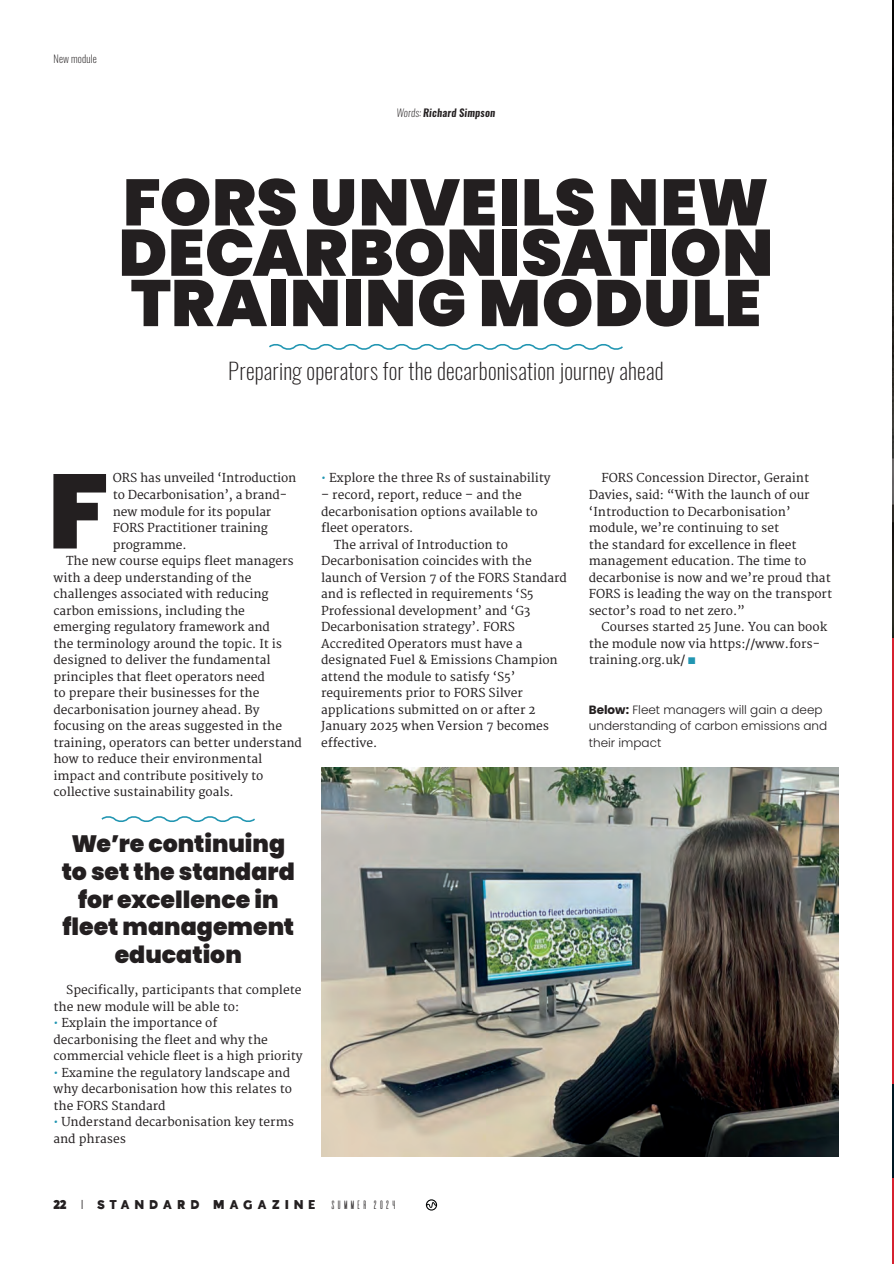
<style>
.page{position:relative;width:894px;height:1264px;background:#fff}
.page>*{position:absolute;margin:0;border:0;box-sizing:border-box;transform-origin:0 0}
.t1{font:900 105.15px "Poppins";color:#231f20}
.t2{font:900 65.4px/50.2px "Poppins";letter-spacing:.01em;color:#231f20;text-align:justify}
.t3{font:900 23.7px/27.6px "Poppins";color:#231f20;text-align:center}
.t4{font:200 22.5px "Oswald";letter-spacing:.005em;color:#231f20}
.t5{font:12px/16.5px "Merriweather";color:#231f20}
.t6{font:300 12px/16.5px "Poppins";color:#231f20}
.t7{font:italic 600 10.5px "Oswald";letter-spacing:.02em;color:#231f20}
.t8{font:10.5px "Indigo";letter-spacing:.555em;color:#231f20}
.t9{font:10.5px "De Valencia";color:#231f20}
.t10{font:200 10.5px "Oswald";letter-spacing:.02em;color:#231f20}
.s1{font-weight:200}
.s2{color:#2296b2}
.s3{font-family:"Alata";color:#2296b2}
.s4{font-weight:700}
</style>
<div class="page">
<svg style="left:426px;top:1199px;width:11px;height:11px"></svg>
<svg style="left:269px;top:344px;width:354px;height:6px"></svg>
<svg style="left:101px;top:816px;width:154px;height:6px"></svg>
<hr style="left:892px;top:595px;width:2px;height:669px;background:#d62130">
<img style="left:892px;top:1px;width:2px;height:636px">
<hr style="left:892px;top:1084px;width:2px;height:93px;background:#011622">
<img style="left:321px;top:767px;width:517px;height:389px">
<p class="t10" style="left:53px;top:51px;width:45px">New module</p>
<p class="t7" style="left:396px;top:106px;width:100px"><span class="s1">Words:</span> Richard Simpson</p>
<h2 class="t2" style="left:119px;top:178px;width:656px">FORS UNVEILS NEW DECARBONISATION TRAINING MODULE</h2>
<h3 class="t4" style="left:228px;top:356px;width:437px">Preparing operators for the decarbonisation journey ahead</h3>
<h1 class="t1" style="left:48px;top:451px;width:62px">F</h1>
<p class="t5" style="left:113px;top:470px;width:185px">ORS has unveiled ‘Introduction</p>
<p class="t5" style="left:113px;top:487px;width:176px">to Decarbonisation’, a brand-</p>
<p class="t5" style="left:113px;top:503px;width:160px">new module for its popular</p>
<p class="t5" style="left:113px;top:520px;width:157px">FORS Practitioner training</p>
<p class="t5" style="left:113px;top:536px;width:75px">programme.</p>
<p class="t5" style="left:66px;top:553px;width:229px">The new course equips fleet managers</p>
<p class="t5" style="left:53px;top:569px;width:199px">with a deep understanding of the</p>
<p class="t5" style="left:53px;top:586px;width:217px">challenges associated with reducing</p>
<p class="t5" style="left:53px;top:602px;width:193px">carbon emissions, including the</p>
<p class="t5" style="left:53px;top:619px;width:218px">emerging regulatory framework and</p>
<p class="t5" style="left:53px;top:635px;width:230px">the terminology around the topic. It is</p>
<p class="t5" style="left:53px;top:652px;width:219px">designed to deliver the fundamental</p>
<p class="t5" style="left:53px;top:668px;width:213px">principles that fleet operators need</p>
<p class="t5" style="left:53px;top:685px;width:208px">to prepare their businesses for the</p>
<p class="t5" style="left:53px;top:701px;width:208px">decarbonisation journey ahead. By</p>
<p class="t5" style="left:53px;top:718px;width:230px">focusing on the areas suggested in the</p>
<p class="t5" style="left:53px;top:734px;width:250px">training, operators can better understand</p>
<p class="t5" style="left:53px;top:751px;width:210px">how to reduce their environmental</p>
<p class="t5" style="left:53px;top:767px;width:211px">impact and contribute positively to</p>
<p class="t5" style="left:53px;top:784px;width:182px">collective sustainability goals.</p>
<h3 class="t3" style="left:62px;top:830px;width:234px">We’re continuing to set the standard for excellence in fleet management education</h3>
<p class="t5" style="left:53px;top:982px;width:250px;text-indent:13px">Specifically, participants that complete the new module will be able to:</p>
<p class="t5" style="left:53px;top:1015px;width:251px"><span class="s2">•</span> Explain the importance of decarbonising the fleet and why the commercial vehicle fleet is a high priority</p>
<p class="t5" style="left:53px;top:1064px;width:240px"><span class="s2">•</span> Examine the regulatory landscape and why decarbonisation how this relates to the FORS Standard</p>
<p class="t5" style="left:53px;top:1114px;width:242px"><span class="s2">•</span> Understand decarbonisation key terms and phrases</p>
<p class="t5" style="left:321px;top:470px;width:231px"><span class="s2">•</span> Explore the three Rs of sustainability</p>
<p class="t5" style="left:321px;top:487px;width:202px">– record, report, reduce – and the</p>
<p class="t5" style="left:321px;top:503px;width:218px">decarbonisation options available to</p>
<p class="t5" style="left:321px;top:520px;width:94px">fleet operators.</p>
<p class="t5" style="left:334px;top:536px;width:176px">The arrival of Introduction to</p>
<p class="t5" style="left:321px;top:553px;width:212px">Decarbonisation coincides with the</p>
<p class="t5" style="left:321px;top:569px;width:247px">launch of Version 7 of the FORS Standard</p>
<p class="t5" style="left:321px;top:586px;width:214px">and is reflected in requirements ‘S5</p>
<p class="t5" style="left:321px;top:602px;width:211px">Professional development’ and ‘G3</p>
<p class="t5" style="left:321px;top:619px;width:195px">Decarbonisation strategy’. FORS</p>
<p class="t5" style="left:321px;top:635px;width:203px">Accredited Operators must have a</p>
<p class="t5" style="left:321px;top:652px;width:238px">designated Fuel &amp; Emissions Champion</p>
<p class="t5" style="left:321px;top:668px;width:196px">attend the module to satisfy ‘S5’</p>
<p class="t5" style="left:321px;top:685px;width:203px">requirements prior to FORS Silver</p>
<p class="t5" style="left:321px;top:701px;width:216px">applications submitted on or after 2</p>
<p class="t5" style="left:321px;top:718px;width:229px">January 2025 when Version 7 becomes</p>
<p class="t5" style="left:321px;top:734px;width:58px">effective.</p>
<p class="t8" style="left:53px;top:1197px;width:147px">22 | STANDARD</p>
<p class="t8" style="left:214px;top:1197px;width:103px">MAGAZINE</p>
<p class="t9" style="left:330px;top:1199px;width:69px">SUMMER 2024</p>
<p class="t5" style="left:589px;top:470px;width:245px;text-indent:13px">FORS Concession Director, Geraint Davies, said: “With the launch of our ‘Introduction to Decarbonisation’ module, we’re continuing to set<br>the standard for excellence in fleet management education. The time to decarbonise is now and we’re proud that FORS is leading the way on the transport sector’s road to net zero.”</p>
<p class="t5" style="left:589px;top:619px;width:240px;text-indent:13px">Courses started 25 June. You can book the module now via https://www.fors&shy;training.org.uk/ <span class="s3">◼</span></p>
<p class="t6" style="left:589px;top:701px;width:240px"><span class="s4">Below:</span> Fleet managers will gain a deep understanding of carbon emissions and their impact</p>
</div>
